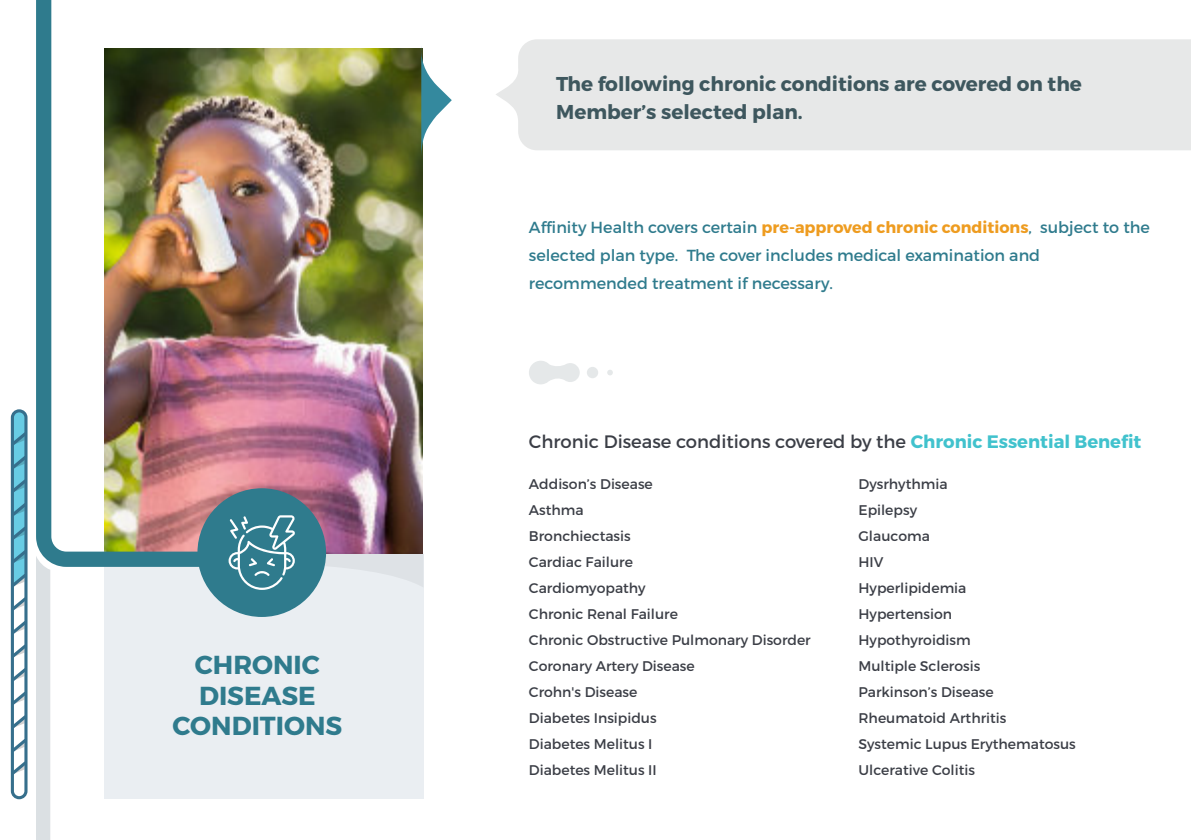
<style>
.page{position:relative;width:1191px;height:840px;background:#fff}
.page>*{position:absolute;margin:0;border:0;box-sizing:border-box;transform-origin:0 0}
.t1{font:700 26px/30.6px "Montserrat";color:#2f7b8d;text-align:center}
.t2{font:700 20px/28px "Montserrat";color:#3e575e}
.t3{font:18px "Montserrat";color:#3b3e46}
.t4{font:16px/28px "Montserrat";color:#2f7b8d}
.t5{font:14px/26px "Montserrat";color:#3b3e46}
.s1{font-weight:700;color:#ee9c20}
.s2{font-weight:700;color:#41c2cd}
</style>
<div class="page">
<img style="left:235px;top:48px;width:187px;height:467px">
<div style="left:104px;top:554px;width:319px;height:244px;background:#eaeef2"></div>
<svg style="left:420px;top:46px;width:32px;height:110px"></svg>
<div style="left:36px;top:574px;width:14px;height:265px;background:#dbe0e3"></div>
<div style="left:496px;top:39px;width:695px;height:111px;background:#e7e8e8"></div>
<img style="left:36px;top:0;width:199px;height:574px">
<svg style="left:529px;top:361px;width:84px;height:23px"></svg>
<div style="left:197px;top:488px;width:129px;height:128px;background:#2f7b8d;border-radius:50%"></div>
<img style="left:102px;top:515px;width:321px;height:74px">
<svg style="left:10px;top:413px;width:14px;height:364px"></svg>
<div style="left:11px;top:409px;width:17px;height:389px;border:3px solid #366f8c;border-radius:7px"></div>
<h1 class="t1" style="left:173px;top:649px;width:171px">CHRONIC<br>DISEASE<br>CONDITIONS</h1>
<h2 class="t2" style="left:556px;top:69px;width:527px">The following chronic conditions are covered on the<br>Member’s selected plan.</h2>
<p class="t4" style="left:529px;top:213px;width:622px">Affinity Health covers certain <span class="s1">pre-approved chronic conditions</span>, subject to the selected plan type. The cover includes medical examination and recommended treatment if necessary.</p>
<p class="t3" style="left:529px;top:430px;width:614px">Chronic Disease conditions covered by the <span class="s2">Chronic Essential Benefit</span></p>
<p class="t5" style="left:529px;top:470px;width:283px">Addison’s Disease<br>Asthma<br>Bronchiectasis<br>Cardiac Failure<br>Cardiomyopathy<br>Chronic Renal Failure<br>Chronic Obstructive Pulmonary Disorder<br>Coronary Artery Disease<br>Crohn's Disease<br>Diabetes Insipidus<br>Diabetes Melitus I<br>Diabetes Melitus II</p>
<p class="t5" style="left:858px;top:470px;width:219px">Dysrhythmia<br>Epilepsy<br>Glaucoma<br>HIV<br>Hyperlipidemia<br>Hypertension<br>Hypothyroidism<br>Multiple Sclerosis<br>Parkinson’s Disease<br>Rheumatoid Arthritis<br>Systemic Lupus Erythematosus<br>Ulcerative Colitis</p>
</div>
